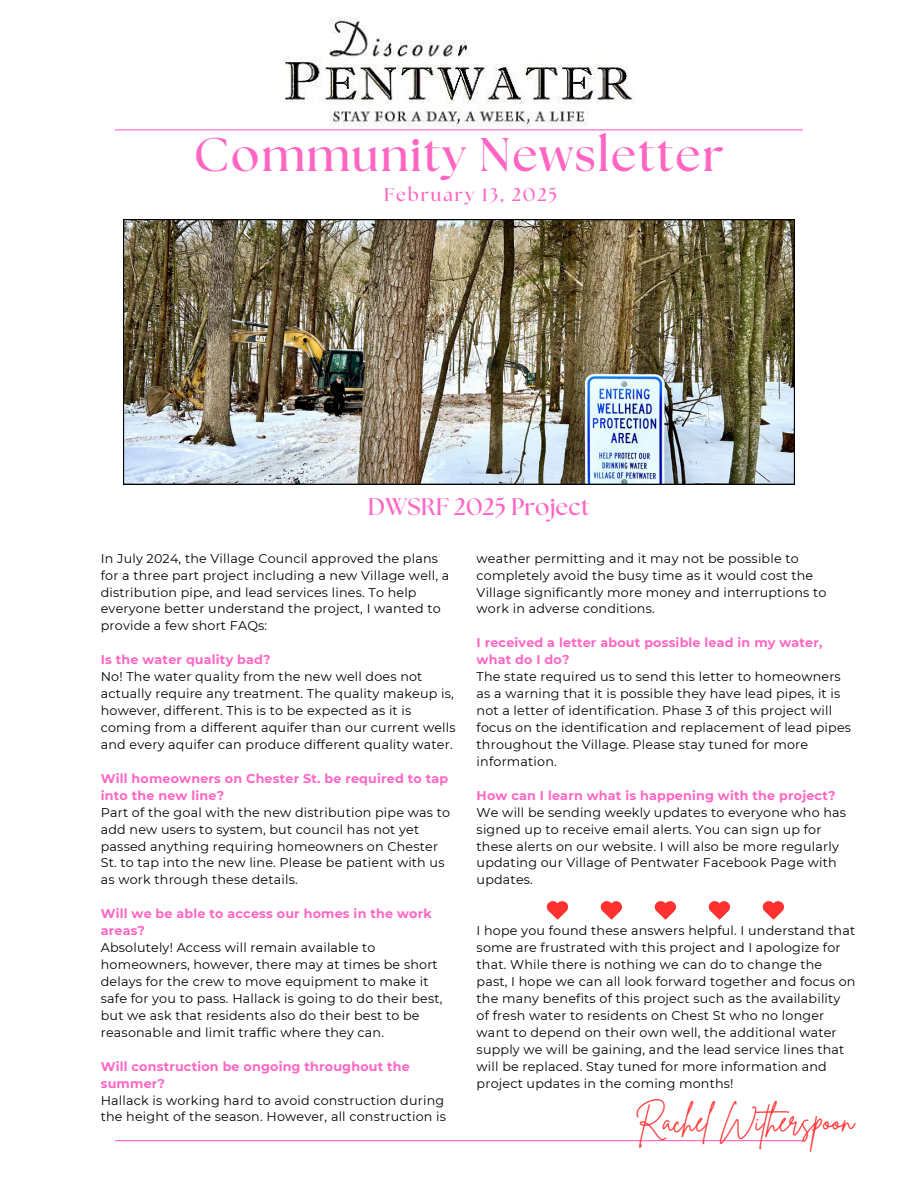
<style>
.page{position:relative;width:918px;height:1188px;background:#fff}
.page>*{position:absolute;margin:0;border:0;box-sizing:border-box;transform-origin:0 0}
.t1{font:700 47.1px "The Seasons";letter-spacing:.04em;color:#ff66c4}
.t2{font:30.75px "Brittany Signature";color:#ff3131}
.t3{font:700 24px "The Seasons";color:#ff66c4}
.t4{font:700 18.45px "The Seasons";letter-spacing:.1em;color:#ff66c4}
.t5{font:12.75px/17px "Montserrat";letter-spacing:.015em;color:#000}
.t6{font:700 12.75px/17px "Montserrat";letter-spacing:.015em;color:#ff66c4}
</style>
<div class="page">
<hr style="left:115px;top:1140px;width:688px;height:1px;background:#ff66c4">
<img style="left:123px;top:219px;width:672px;height:266px">
<img style="left:283px;top:17px;width:352px;height:114px">
<hr style="left:115px;top:129px;width:688px;height:1px;background:#ff66c4">
<svg style="left:547px;top:901px;width:21px;height:19px"></svg>
<svg style="left:601px;top:901px;width:21px;height:19px"></svg>
<svg style="left:655px;top:901px;width:21px;height:19px"></svg>
<svg style="left:709px;top:901px;width:21px;height:19px"></svg>
<svg style="left:763px;top:901px;width:21px;height:19px"></svg>
<p class="t1" style="left:194px;top:133px;width:532px">Community Newsletter</p>
<p class="t4" style="left:384px;top:186px;width:175px">February 13, 2025</p>
<p class="t3" style="left:368px;top:496px;width:223px">DWSRF 2025 Project</p>
<p class="t5" style="left:101px;top:550px;width:350px">In July 2024, the Village Council approved the plans for a three part project including a new Village well, a distribution pipe, and lead services lines. To help everyone better understand the project, I wanted to provide a few short FAQs:</p>
<h1 class="t6" style="left:101px;top:651px;width:171px">Is the water quality bad?</h1>
<p class="t5" style="left:101px;top:668px;width:356px">No! The water quality from the new well does not actually require any treatment. The quality makeup is, however, different. This is to be expected as it is coming from a different aquifer than our current wells and every aquifer can produce different quality water.</p>
<p class="t6" style="left:101px;top:770px;width:349px">Will homeowners on Chester St. be required to tap into the new line?</p>
<p class="t5" style="left:101px;top:804px;width:351px">Part of the goal with the new distribution pipe was to add new users to system, but council has not yet passed anything requiring homeowners on Chester St. to tap into the new line. Please be patient with us as work through these details.</p>
<p class="t6" style="left:101px;top:905px;width:332px">Will we be able to access our homes in the work areas?</p>
<p class="t5" style="left:101px;top:939px;width:343px">Absolutely! Access will remain available to homeowners, however, there may at times be short delays for the crew to move equipment to make it safe for you to pass. Hallack is going to do their best, but we ask that residents also do their best to be reasonable and limit traffic where they can.</p>
<p class="t6" style="left:101px;top:1058px;width:311px">Will construction be ongoing throughout the summer?</p>
<p class="t5" style="left:101px;top:1091px;width:347px">Hallack is working hard to avoid construction during the height of the season. However, all construction is</p>
<p class="t5" style="left:477px;top:550px;width:351px">weather permitting and it may not be possible to completely avoid the busy time as it would cost the Village significantly more money and interruptions to work in adverse conditions.</p>
<p class="t6" style="left:477px;top:634px;width:347px">I received a letter about possible lead in my water, what do I do?</p>
<p class="t5" style="left:477px;top:668px;width:376px">The state required us to send this letter to homeowners as a warning that it is possible they have lead pipes, it is not a letter of identification. Phase 3 of this project will focus on the identification and replacement of lead pipes throughout the Village. Please stay tuned for more information.</p>
<p class="t6" style="left:477px;top:787px;width:360px">How can I learn what is happening with the project?</p>
<p class="t5" style="left:477px;top:804px;width:371px">We will be sending weekly updates to everyone who has signed up to receive email alerts. You can sign up for these alerts on our website. I will also be more regularly updating our Village of Pentwater Facebook Page with updates.</p>
<p class="t5" style="left:477px;top:922px;width:380px">I hope you found these answers helpful. I understand that some are frustrated with this project and I apologize for that. While there is nothing we can do to change the past, I hope we can all look forward together and focus on the many benefits of this project such as the availability of fresh water to residents on Chest St who no longer want to depend on their own well, the additional water supply we will be gaining, and the lead service lines that will be replaced. Stay tuned for more information and project updates in the coming months!</p>
<p class="t2" style="left:635px;top:1101px;width:220px">Rachel Witherspoon</p>
</div>
